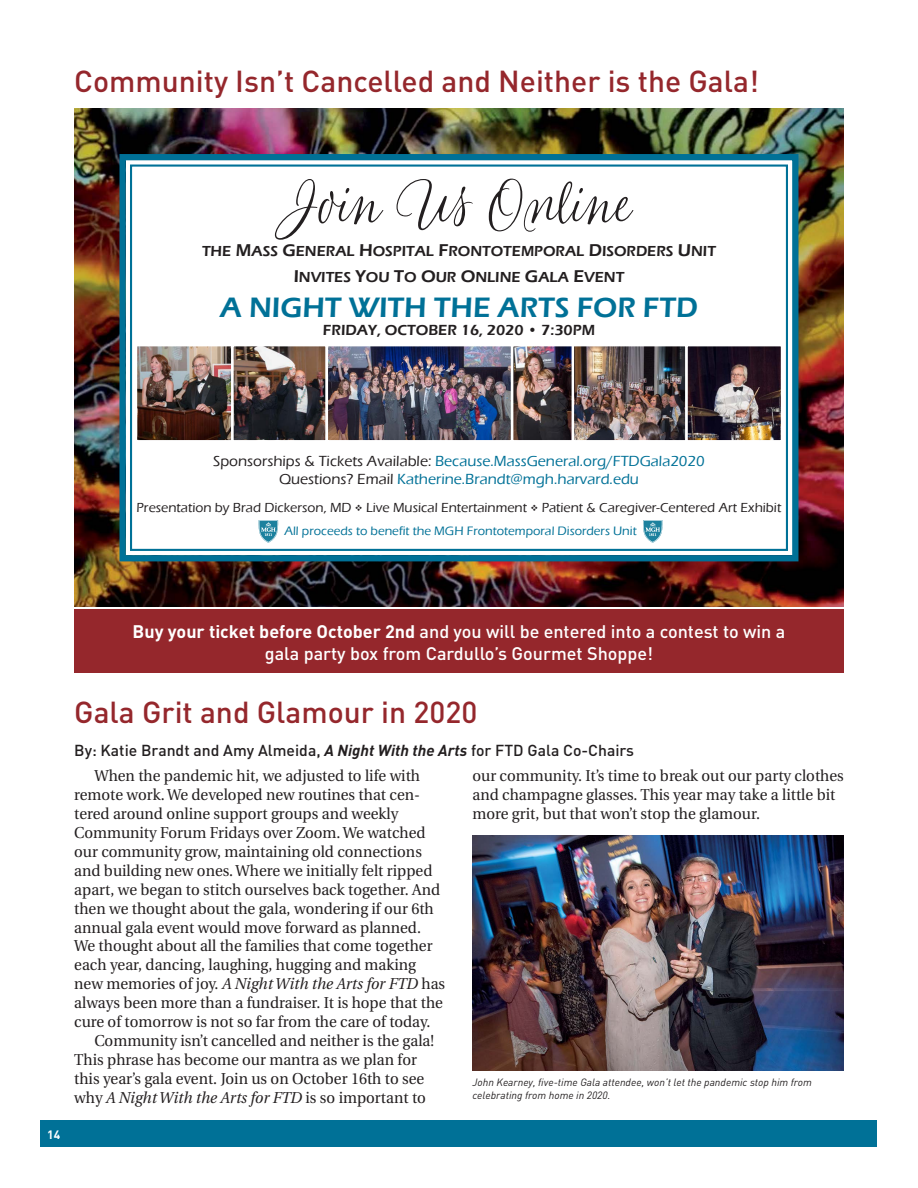
<style>
.page{position:relative;width:918px;height:1188px;background:#fff}
.page>*{position:absolute;margin:0;border:0;box-sizing:border-box;transform-origin:0 0}
.t1{font:60.3px "Blend Script";color:#231f20}
.t2{font:500 30px "DIN";color:#95272c}
.t3{font:600 28.95px "Eras ITC";color:#007197}
.t4{font:500 18px/21.6px "DIN";color:#fff;text-align:center}
.t5{font:15.75px/18.9px "Utopia";color:#231f20;scale:.96 1}
.t6{font:italic 15.75px "Utopia";color:#231f20;scale:.96 1}
.t7{font:500 15.75px "DIN";color:#231f20}
.t8{font:500 15.15px/18.1px "Eras ITC";color:#007197;text-align:center}
.t9{font:600 15.15px "Eras ITC";color:#231f20}
.t10{font:15px/26.8px "Eras ITC Demi SC850";color:#231f20;text-align:center}
.t11{font:500 13.5px "Eras ITC";color:#231f20}
.t12{font:500 12.6px "Eras ITC";color:#007197}
.t13{font:700 12px "DIN";color:#fff}
.t14{font:italic 10.5px/12.6px "DIN";color:#231f20}
.s1{font-size:17.55px}
.s2{color:#231f20}
.s3{font-weight:700}
.s4{font-weight:700;font-style:italic}
.s5{font-style:normal}
</style>
<div class="page">
<div style="left:40px;top:1120px;width:838px;height:28px;background:#007197"></div>
<img style="left:74px;top:109px;width:770px;height:498px">
<img style="left:116px;top:151px;width:686px;height:414px">
<div style="left:130px;top:165px;width:658px;height:386px;border:2px solid #007197"></div>
<div style="left:74px;top:610px;width:770px;height:63px;background:#95272c"></div>
<img style="left:472px;top:835px;width:372px;height:236px">
<h2 class="t2" style="left:74px;top:62px;width:686px">Community Isn’t Cancelled and Neither is the Gala!</h2>
<h1 class="t1" style="left:286px;top:168px;width:348px">Join Us Online</h1>
<p class="t10" style="left:202px;top:237px;width:515px">THE <span class="s1">M</span>ASS <span class="s1">G</span>ENERAL <span class="s1">H</span>OSPITAL <span class="s1">F</span>RONTOTEMPORAL <span class="s1">D</span>ISORDERS <span class="s1">U</span>NIT<br><span class="s1">I</span>NVITES <span class="s1">Y</span>OU <span class="s1">T</span>O <span class="s1">O</span>UR <span class="s1">O</span>NLINE <span class="s1">G</span>ALA <span class="s1">E</span>VENT</p>
<h3 class="t3" style="left:220px;top:291px;width:479px">A NIGHT WITH THE ARTS FOR FTD</h3>
<p class="t9" style="left:323px;top:322px;width:274px">FRIDAY, OCTOBER 16, 2020 • 7:30PM</p>
<p class="t8" style="left:213px;top:452px;width:493px"><span class="s2">Sponsorships &amp; Tickets Available:</span> Because.MassGeneral.org/FTDGala2020<br><span class="s2">Questions? Email</span> Katherine.Brandt@mgh.harvard.edu</p>
<p class="t11" style="left:137px;top:500px;width:646px">Presentation by Brad Dickerson, MD ❖ Live Musical Entertainment ❖ Patient &amp; Caregiver-Centered Art Exhibit</p>
<p class="t12" style="left:284px;top:524px;width:354px">All proceeds to benefit the MGH Frontotemporal Disorders Unit</p>
<p class="t13" style="left:47px;top:1127px;width:15px">14</p>
<p class="t4" style="left:133px;top:620px;width:654px"><span class="s3">Buy your ticket before October 2nd</span> and you will be entered into a contest to win a gala party box from Cardullo’s Gourmet Shoppe!</p>
<h2 class="t2" style="left:74px;top:693px;width:405px">Gala Grit and Glamour in 2020</h2>
<p class="t7" style="left:74px;top:740px;width:561px">By: Katie Brandt and Amy Almeida, <span class="s4">A Night With the Arts</span> for FTD Gala Co-Chairs</p>
<p class="t5" style="left:94px;top:767px;width:341px">When the pandemic hit, we adjusted to life with</p>
<p class="t5" style="left:74px;top:786px;width:362px">remote work. We developed new routines that cen-</p>
<p class="t5" style="left:74px;top:805px;width:339px">tered around online support groups and weekly</p>
<p class="t5" style="left:74px;top:824px;width:367px">Community Forum Fridays over Zoom. We watched</p>
<p class="t5" style="left:74px;top:843px;width:364px">our community grow, maintaining old connections</p>
<p class="t5" style="left:74px;top:861px;width:375px">and building new ones. Where we initially felt ripped</p>
<p class="t5" style="left:74px;top:880px;width:383px">apart, we began to stitch ourselves back together. And</p>
<p class="t5" style="left:74px;top:899px;width:376px">then we thought about the gala, wondering if our 6th</p>
<p class="t5" style="left:74px;top:918px;width:363px">annual gala event would move forward as planned.</p>
<p class="t5" style="left:74px;top:937px;width:375px">We thought about all the families that come together</p>
<p class="t5" style="left:74px;top:956px;width:358px">each year, dancing, laughing, hugging and making</p>
<p class="t6" style="left:74px;top:975px;width:388px"><span class="s5">new memories of joy.</span> A Night With the Arts for FTD <span class="s5">has</span></p>
<p class="t5" style="left:74px;top:994px;width:386px">always been more than a fundraiser. It is hope that the</p>
<p class="t5" style="left:74px;top:1013px;width:373px">cure of tomorrow is not so far from the care of today.</p>
<p class="t5" style="left:94px;top:1032px;width:355px">Community isn’t cancelled and neither is the gala!</p>
<p class="t5" style="left:74px;top:1050px;width:359px">This phrase has become our mantra as we plan for</p>
<p class="t5" style="left:74px;top:1069px;width:366px">this year’s gala event. Join us on October 16th to see</p>
<p class="t6" style="left:74px;top:1089px;width:368px"><span class="s5">why</span> A Night With the Arts for FTD <span class="s5">is so important to</span></p>
<p class="t5" style="left:472px;top:767px;width:388px">our community. It’s time to break out our party clothes and champagne glasses. This year may take a little bit more grit, but that won’t stop the glamour.</p>
<p class="t14" style="left:472px;top:1076px;width:341px">John Kearney, five-time Gala attendee, won’t let the pandemic stop him from celebrating from home in 2020.</p>
</div>
